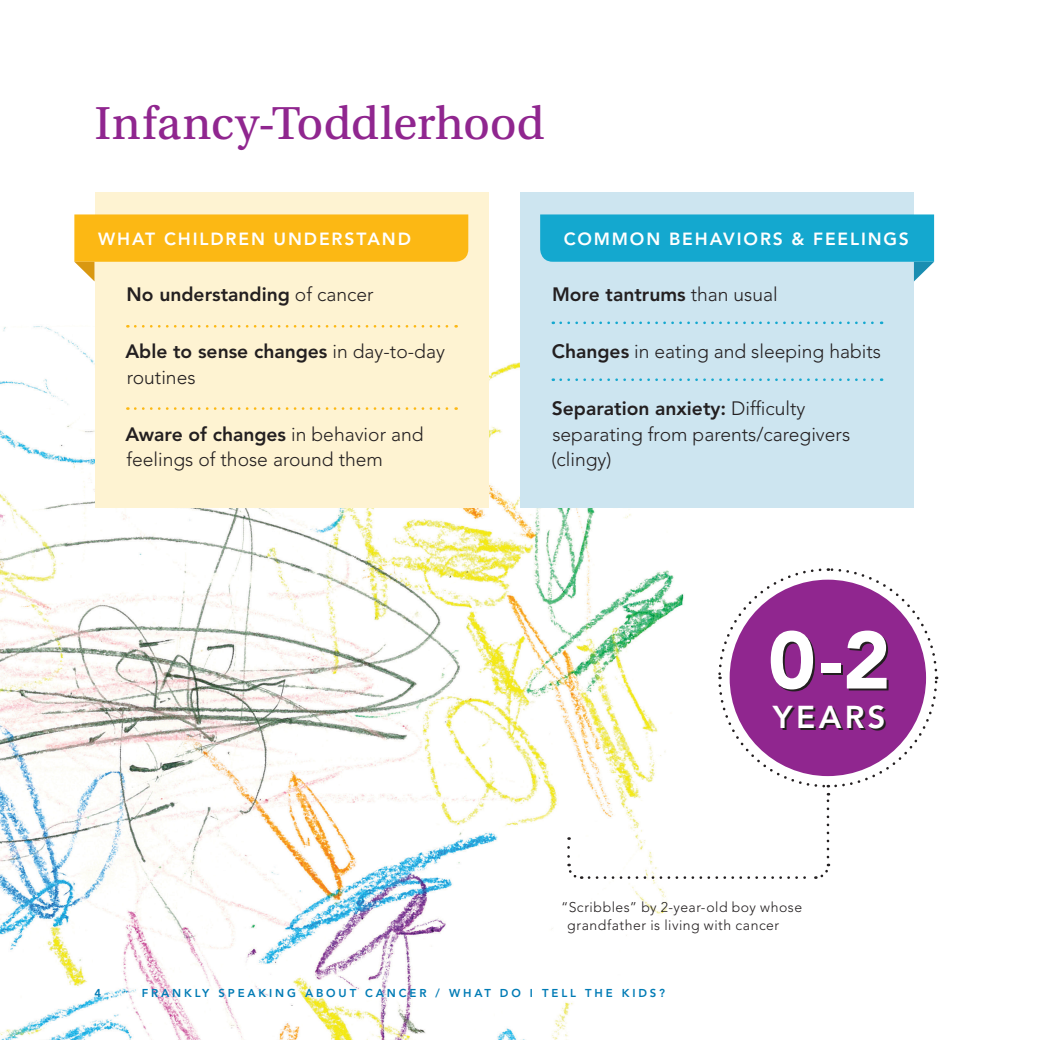
<style>
.page{position:relative;width:1040px;height:1040px;background:#fff}
.page>*{position:absolute;margin:0;border:0;box-sizing:border-box;transform-origin:0 0}
.intro{font:900 80.5px "Avenir LT Std";color:#fff}
.yellow_page___header{font:49px "Utopia Std Capt";letter-spacing:-.005em;color:#90268f}
.intro-2{font:800 31.32px "Avenir LT Std";letter-spacing:.105em;color:#fff}
.bar_text___last{font:300 19.25px/25.4px "Avenir LT Std";color:#231f20}
.bar_text__yellow{font:300 19.25px/25.4px "Avenir LT Std";color:#231f20}
.bar_text__blue{font:300 19.25px "Avenir LT Std";color:#231f20}
.bar_text__yellow-2{font:800 19.25px "Avenir LT Std";color:#231f20}
.bar_text__blue-2{font:800 19.25px "Avenir LT Std";color:#231f20}
.sidebar___green__hea{font:800 17.5px "Avenir LT Std";letter-spacing:.105em;color:#fff}
.intro-3{font:300 14px/17.5px "Avenir LT Std";letter-spacing:.04em;color:#231f20}
.t1{font:800 11.38px "Avenir LT Std";letter-spacing:.25em;color:#007bb5}
.s1{font-weight:300}
.s2{font-weight:800}
</style>
<div class="page">
<img style="left:0;top:319px;width:685px;height:721px">
<div style="left:520px;top:192px;width:394px;height:315px;background:#cde5f0"></div>
<svg style="left:560px;top:321px;width:322px;height:3px"></svg>
<svg style="left:560px;top:378px;width:322px;height:3px"></svg>
<div style="left:94px;top:192px;width:394px;height:315px;background:#fef3d2"></div>
<svg style="left:135px;top:325px;width:321px;height:2px"></svg>
<svg style="left:135px;top:407px;width:321px;height:3px"></svg>
<svg style="left:74px;top:214px;width:394px;height:67px"></svg>
<svg style="left:540px;top:214px;width:394px;height:67px"></svg>
<svg style="left:566px;top:847px;width:16px;height:33px"></svg>
<svg style="left:589px;top:863px;width:241px;height:16px"></svg>
<svg style="left:718px;top:568px;width:220px;height:289px"></svg>
<p class="yellow_page___header" style="left:94px;top:96px;width:452px">Infancy-Toddlerhood</p>
<p class="sidebar___green__hea" style="left:98px;top:228px;width:314px">WHAT CHILDREN UNDERSTAND</p>
<p class="sidebar___green__hea" style="left:564px;top:228px;width:347px">COMMON BEHAVIORS &amp; FEELINGS</p>
<p class="bar_text__yellow-2" style="left:127px;top:283px;width:248px">No understanding <span class="s1">of cancer</span></p>
<p class="bar_text__yellow" style="left:125px;top:339px;width:321px"><span class="s2">Able to sense changes</span> in day-to-day routines</p>
<p class="bar_text___last" style="left:125px;top:421px;width:300px"><span class="s2">Aware of changes</span> in behavior and feelings of those around them</p>
<p class="bar_text__blue-2" style="left:552px;top:283px;width:227px">More tantrums <span class="s1">than usual</span></p>
<p class="bar_text__blue" style="left:552px;top:340px;width:331px"><span class="s2">Changes</span> in eating and sleeping habits</p>
<p class="bar_text___last" style="left:551px;top:396px;width:300px"><span class="s2">Separation anxiety:</span> Difficulty separating from parents/caregivers (clingy)</p>
<p class="intro" style="left:768px;top:611px;width:124px">0-2</p>
<p class="intro-2" style="left:773px;top:698px;width:114px">YEARS</p>
<p class="intro-3" style="left:567px;top:898px;width:236px;text-indent:-6px">“Scribbles” by 2-year-old boy whose grandfather is living with cancer</p>
<p class="t1" style="left:94px;top:985px;width:8px">4</p>
<p class="t1" style="left:142px;top:985px;width:525px">FRANKLY SPEAKING ABOUT CANCER / WHAT DO I TELL THE KIDS?</p>
</div>
